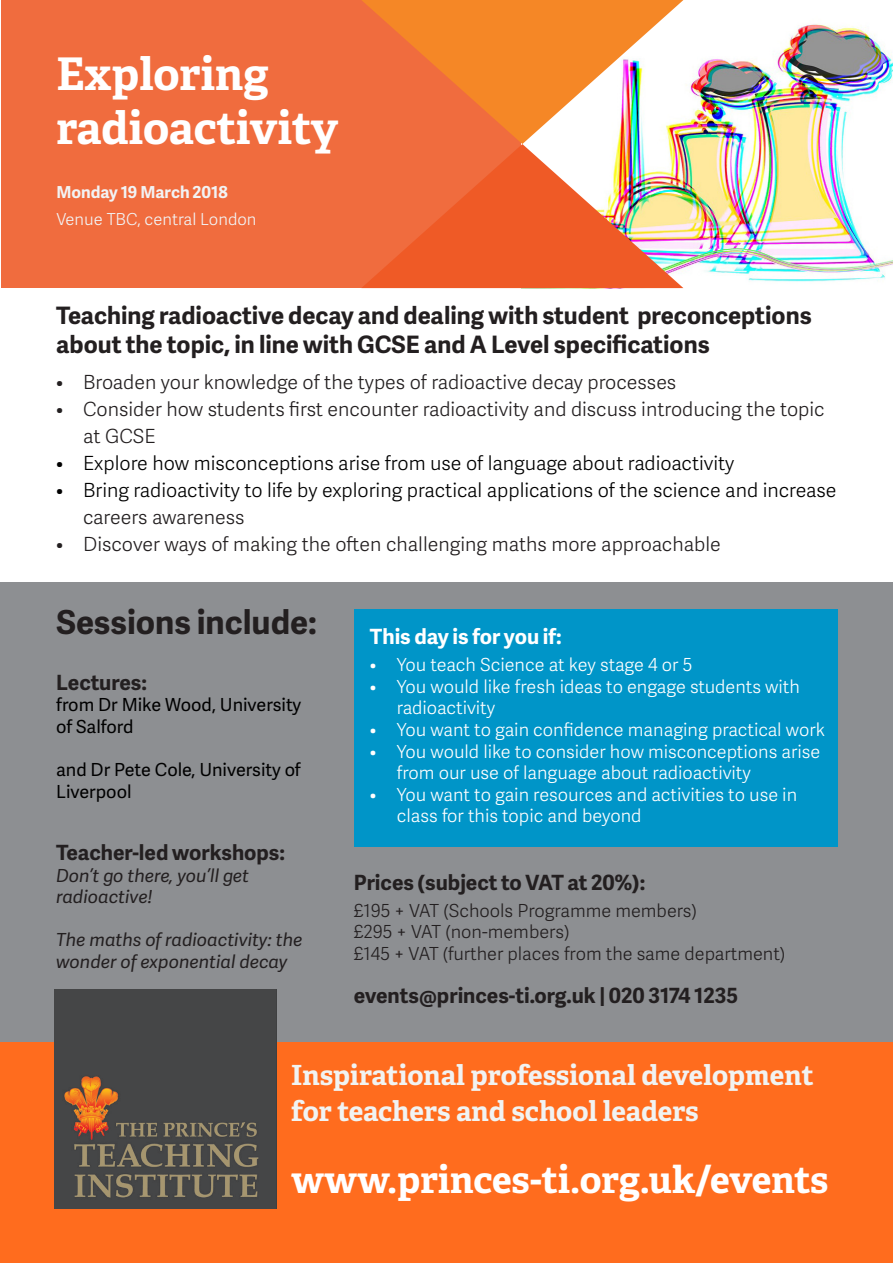
<style>
.page{position:relative;width:893px;height:1263px;background:#fff}
.page>*{position:absolute;margin:0;border:0;box-sizing:border-box;transform-origin:0 0}
.t1{font:700 45px "Adelle";color:#fff}
.t2{font:700 37.5px "Adelle";color:#fff}
.t3{font:700 33px "Adelle Sans";color:#231f20}
.t4{font:700 27.75px/36px "Adelle";color:#f1f3f2}
.t5{font:700 24px/28.8px "Adelle Sans";color:#231f20}
.t6{font:700 21px "Adelle Sans";color:#231f20}
.t7{font:700 21px "Adelle Sans";color:#fff}
.t8{font:19.5px/27px "Adelle Sans Lt";color:#231f20}
.t9{font:19.5px/27px "Adelle Sans Lt";color:#000}
.t10{font:18px/21.6px "Adelle Sans Lt";color:#fff}
.t11{font:18px "Adelle Sans Lt";color:#231f20}
.t12{font:italic 18px/21.6px "Adelle Sans";color:#231f20}
.t13{font:18px/21.6px "Adelle Sans";color:#000}
.t14{font:16.5px "Adelle Sans Lt";color:#f2f3f4}
.t15{font:700 16.5px "Adelle Sans";color:#f2f3f4}
.s1{color:#231f20}
</style>
<div class="page">
<div style="left:0;top:583px;width:893px;height:481px;background:#8d8f92"></div>
<div style="left:1px;top:1px;width:891px;height:287px;background:#f06c3e"></div>
<img style="left:683px;top:0;width:209px;height:288px">
<div style="left:0;top:1043px;width:893px;height:220px;background:#ff6c1e"></div>
<img style="left:54px;top:989px;width:222px;height:220px">
<div style="left:354px;top:609px;width:484px;height:238px;background:#0095c8"></div>
<svg style="left:362px;top:144px;width:321px;height:144px;fill:#ef5a26"></svg>
<svg style="left:361px;top:0;width:322px;height:144px;fill:#f58726"></svg>
<p class="t1" style="left:56px;top:42px;width:214px">Exploring</p>
<p class="t1" style="left:56px;top:96px;width:284px">radioactivity</p>
<p class="t15" style="left:56px;top:180px;width:173px">Monday 19 March 2018</p>
<p class="t14" style="left:56px;top:208px;width:202px">Venue TBC, central London</p>
<p class="t5" style="left:56px;top:300px;width:757px">Teaching radioactive decay and dealing with student preconceptions about the topic, in line with GCSE and A Level specifications</p>
<p class="t8" style="left:56px;top:368px;width:622px">• Broaden your knowledge of the types of radioactive decay processes</p>
<p class="t8" style="left:83px;top:395px;width:743px;text-indent:-27px">• Consider how students first encounter radioactivity and discuss introducing the topic at GCSE</p>
<p class="t9" style="left:56px;top:449px;width:680px">• Explore how misconceptions arise from use of language about radioactivity</p>
<p class="t9" style="left:83px;top:476px;width:755px;text-indent:-27px">• Bring radioactivity to life by exploring practical applications of the science and increase <span class="s1">careers awareness</span></p>
<p class="t8" style="left:56px;top:530px;width:666px">• Discover ways of making the often challenging maths more approachable</p>
<p class="t3" style="left:56px;top:598px;width:262px">Sessions include:</p>
<p class="t6" style="left:56px;top:667px;width:92px">Lectures:</p>
<p class="t13" style="left:56px;top:694px;width:247px">from Dr Mike Wood, University of Salford</p>
<p class="t13" style="left:56px;top:758px;width:246px">and Dr Pete Cole, University of<br>Liverpool</p>
<p class="t6" style="left:56px;top:837px;width:230px">Teacher-led workshops:</p>
<p class="t12" style="left:56px;top:864px;width:194px">Don’t go there, you’ll get</p>
<p class="t12" style="left:56px;top:885px;width:98px">radioactive!</p>
<p class="t12" style="left:56px;top:928px;width:248px">The maths of radioactivity: the wonder of exponential decay</p>
<p class="t7" style="left:370px;top:621px;width:193px">This day is for you if:</p>
<p class="t10" style="left:370px;top:653px;width:324px">• You teach Science at key stage 4 or 5</p>
<p class="t10" style="left:397px;top:675px;width:404px;text-indent:-27px">• You would like fresh ideas to engage students with radioactivity</p>
<p class="t10" style="left:370px;top:718px;width:457px">• You want to gain confidence managing practical work</p>
<p class="t10" style="left:397px;top:740px;width:425px;text-indent:-27px">• You would like to consider how misconceptions arise from our use of language about radioactivity</p>
<p class="t10" style="left:397px;top:783px;width:402px;text-indent:-27px">• You want to gain resources and activities to use in class for this topic and beyond</p>
<p class="t6" style="left:354px;top:867px;width:293px">Prices (subject to VAT at 20%):</p>
<p class="t11" style="left:354px;top:897px;width:345px">£195 + VAT (Schools Programme members)</p>
<p class="t11" style="left:354px;top:919px;width:217px">£295 + VAT (non-members)</p>
<p class="t11" style="left:354px;top:941px;width:433px">£145 + VAT (further places from the same department)</p>
<p class="t6" style="left:354px;top:980px;width:386px">events@princes-ti.org.uk | 020 3174 1235</p>
<p class="t4" style="left:291px;top:1056px;width:524px">Inspirational professional development for teachers and school leaders</p>
<p class="t2" style="left:291px;top:1152px;width:539px">www.princes-ti.org.uk/events</p>
</div>
